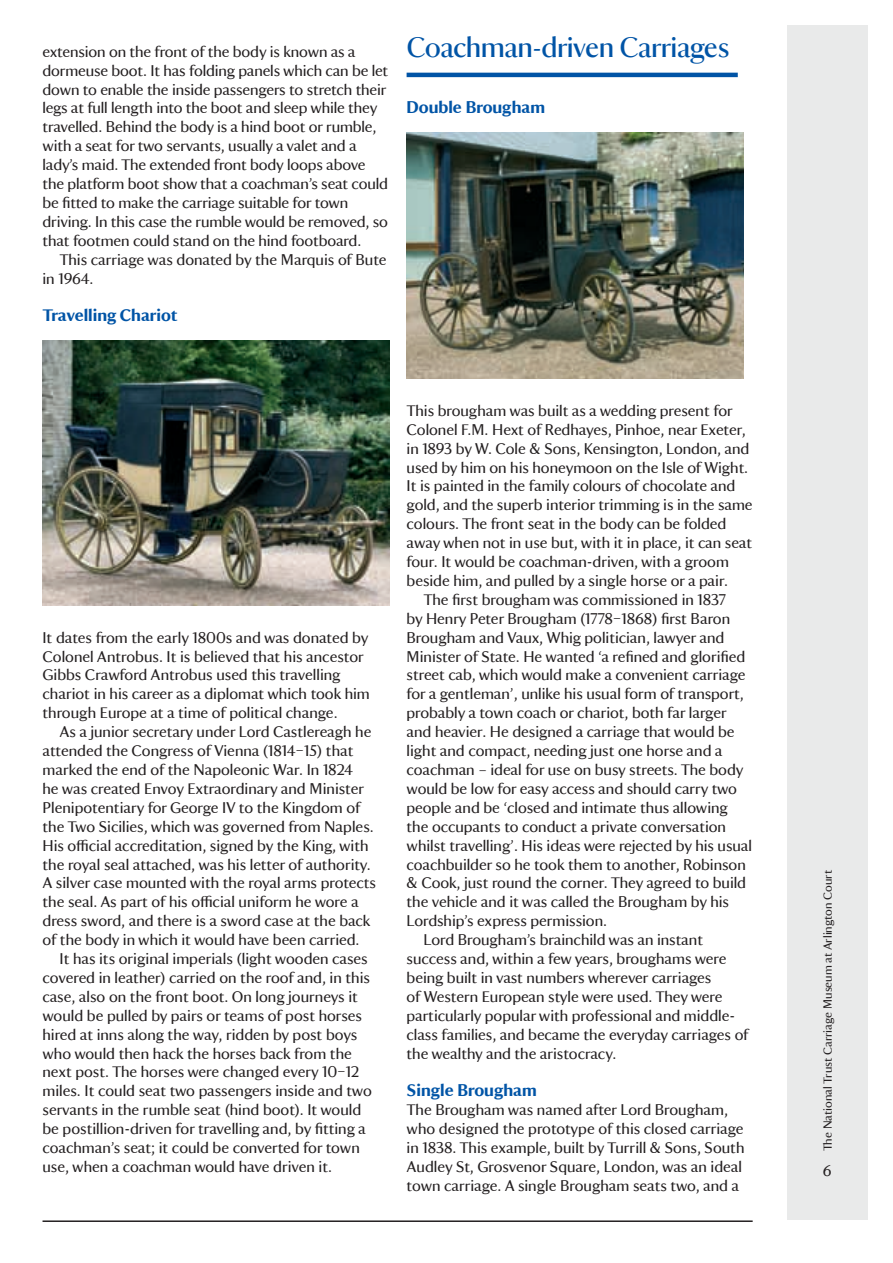
<style>
.page{position:relative;width:893px;height:1263px;background:#fff}
.page>*{position:absolute;margin:0;border:0;box-sizing:border-box;transform-origin:0 0}
.t1{font:28.5px "National Trust Display TT";color:#0154a6}
.t2{font:700 17.25px "National Trust TT";color:#0154a6}
.t3{font:15.75px/18.9px "National Trust TT";color:#231f20}
.t4{font:12px "National Trust TT";color:#231f20}
</style>
<div class="page">
<div style="left:787px;top:26px;width:80px;height:1194px;background:#e9eaea"></div>
<hr style="left:43px;top:1220px;width:710px;height:2px;background:#231f20">
<hr style="left:407px;top:73px;width:331px;height:4px;background:#0154a6">
<img style="left:407px;top:133px;width:337px;height:246px">
<img style="left:43px;top:340px;width:346px;height:265px">
<p class="t3" style="left:43px;top:41px;width:347px">extension on the front of the body is known as a dormeuse boot. It has folding panels which can be let down to enable the inside passengers to stretch their legs at full length into the boot and sleep while they travelled. Behind the body is a hind boot or rumble, with a seat for two servants, usually a valet and a lady’s maid. The extended front body loops above the platform boot show that a coachman’s seat could be fitted to make the carriage suitable for town driving. In this case the rumble would be removed, so that footmen could stand on the hind footboard.</p>
<p class="t3" style="left:43px;top:249px;width:346px;text-indent:17px">This carriage was donated by the Marquis of Bute in 1964.</p>
<p class="t2" style="left:43px;top:303px;width:137px">Travelling Chariot</p>
<h1 class="t1" style="left:407px;top:26px;width:324px">Coachman-driven Carriages</h1>
<p class="t2" style="left:407px;top:96px;width:140px">Double Brougham</p>
<p class="t3" style="left:43px;top:627px;width:329px">It dates from the early 1800s and was donated by Colonel Antrobus. It is believed that his ancestor Gibbs Crawford Antrobus used this travelling chariot in his career as a diplomat which took him through Europe at a time of political change.</p>
<p class="t3" style="left:43px;top:721px;width:335px;text-indent:17px">As a junior secretary under Lord Castlereagh he attended the Congress of Vienna (1814–15) that marked the end of the Napoleonic War. In 1824<br>he was created Envoy Extraordinary and Minister Plenipotentiary for George IV to the Kingdom of the Two Sicilies, which was governed from Naples.<br>His official accreditation, signed by the King, with the royal seal attached, was his letter of authority.<br>A silver case mounted with the royal arms protects the seal. As part of his official uniform he wore a dress sword, and there is a sword case at the back of the body in which it would have been carried.</p>
<p class="t3" style="left:43px;top:948px;width:331px;text-indent:17px">It has its original imperials (light wooden cases covered in leather) carried on the roof and, in this case, also on the front boot. On long journeys it would be pulled by pairs or teams of post horses hired at inns along the way, ridden by post boys who would then hack the horses back from the next post. The horses were changed every 10–12 miles. It could seat two passengers inside and two servants in the rumble seat (hind boot). It would be postillion-driven for travelling and, by fitting a coachman’s seat; it could be converted for town use, when a coachman would have driven it.</p>
<p class="t3" style="left:407px;top:400px;width:328px">This brougham was built as a wedding present for</p>
<p class="t3" style="left:407px;top:419px;width:341px">Colonel F.M. Hext of Redhayes, Pinhoe, near Exeter,</p>
<p class="t3" style="left:407px;top:438px;width:344px">in 1893 by W. Cole &amp; Sons, Kensington, London, and</p>
<p class="t3" style="left:407px;top:457px;width:343px">used by him on his honeymoon on the Isle of Wight.</p>
<p class="t3" style="left:407px;top:476px;width:330px">It is painted in the family colours of chocolate and</p>
<p class="t3" style="left:407px;top:495px;width:348px">gold, and the superb interior trimming is in the same</p>
<p class="t3" style="left:407px;top:513px;width:321px">colours. The front seat in the body can be folded</p>
<p class="t3" style="left:407px;top:532px;width:347px">away when not in use but, with it in place, it can seat</p>
<p class="t3" style="left:407px;top:551px;width:324px">four. It would be coachman-driven, with a groom</p>
<p class="t3" style="left:407px;top:570px;width:323px">beside him, and pulled by a single horse or a pair.</p>
<p class="t3" style="left:424px;top:589px;width:304px">The first brougham was commissioned in 1837</p>
<p class="t3" style="left:407px;top:608px;width:325px">by Henry Peter Brougham (1778–1868) first Baron</p>
<p class="t3" style="left:407px;top:627px;width:319px">Brougham and Vaux, Whig politician, lawyer and</p>
<p class="t3" style="left:407px;top:646px;width:340px">Minister of State. He wanted ‘a refined and glorified</p>
<p class="t3" style="left:407px;top:665px;width:340px">street cab, which would make a convenient carriage</p>
<p class="t3" style="left:407px;top:684px;width:339px">for a gentleman’, unlike his usual form of transport,</p>
<p class="t3" style="left:407px;top:702px;width:322px">probably a town coach or chariot, both far larger</p>
<p class="t3" style="left:407px;top:721px;width:329px">and heavier. He designed a carriage that would be</p>
<p class="t3" style="left:407px;top:740px;width:317px">light and compact, needing just one horse and a</p>
<p class="t3" style="left:407px;top:759px;width:338px">coachman – ideal for use on busy streets. The body</p>
<p class="t3" style="left:407px;top:778px;width:332px">would be low for easy access and should carry two</p>
<p class="t3" style="left:407px;top:797px;width:323px">people and be ‘closed and intimate thus allowing</p>
<p class="t3" style="left:407px;top:816px;width:321px">the occupants to conduct a private conversation</p>
<p class="t3" style="left:407px;top:835px;width:347px">whilst travelling’. His ideas were rejected by his usual</p>
<p class="t3" style="left:407px;top:854px;width:341px">coachbuilder so he took them to another, Robinson</p>
<p class="t3" style="left:407px;top:873px;width:341px">&amp; Cook, just round the corner. They agreed to build</p>
<p class="t3" style="left:407px;top:891px;width:324px">the vehicle and it was called the Brougham by his</p>
<p class="t3" style="left:407px;top:910px;width:202px">Lordship’s express permission.</p>
<p class="t3" style="left:424px;top:929px;width:281px">Lord Brougham’s brainchild was an instant</p>
<p class="t3" style="left:407px;top:948px;width:321px">success and, within a few years, broughams were</p>
<p class="t3" style="left:407px;top:967px;width:306px">being built in vast numbers wherever carriages</p>
<p class="t3" style="left:407px;top:986px;width:317px">of Western European style were used. They were</p>
<p class="t3" style="left:407px;top:1005px;width:330px">particularly popular with professional and middle-</p>
<p class="t3" style="left:407px;top:1024px;width:343px">class families, and became the everyday carriages of</p>
<p class="t3" style="left:407px;top:1043px;width:211px">the wealthy and the aristocracy.</p>
<p class="t2" style="left:407px;top:1078px;width:132px">Single Brougham</p>
<p class="t3" style="left:407px;top:1099px;width:339px">The Brougham was named after Lord Brougham, who designed the prototype of this closed carriage in 1838. This example, built by Turrill &amp; Sons, South Audley St, Grosvenor Square, London, was an ideal town carriage. A single Brougham seats two, and a</p>
<p class="t4" style="left:820px;top:1151px;width:283px;rotate:-90deg">The National Trust Carriage Museum at Arlington Court</p>
<p class="t3" style="left:823px;top:1161px;width:10px">6</p>
</div>
